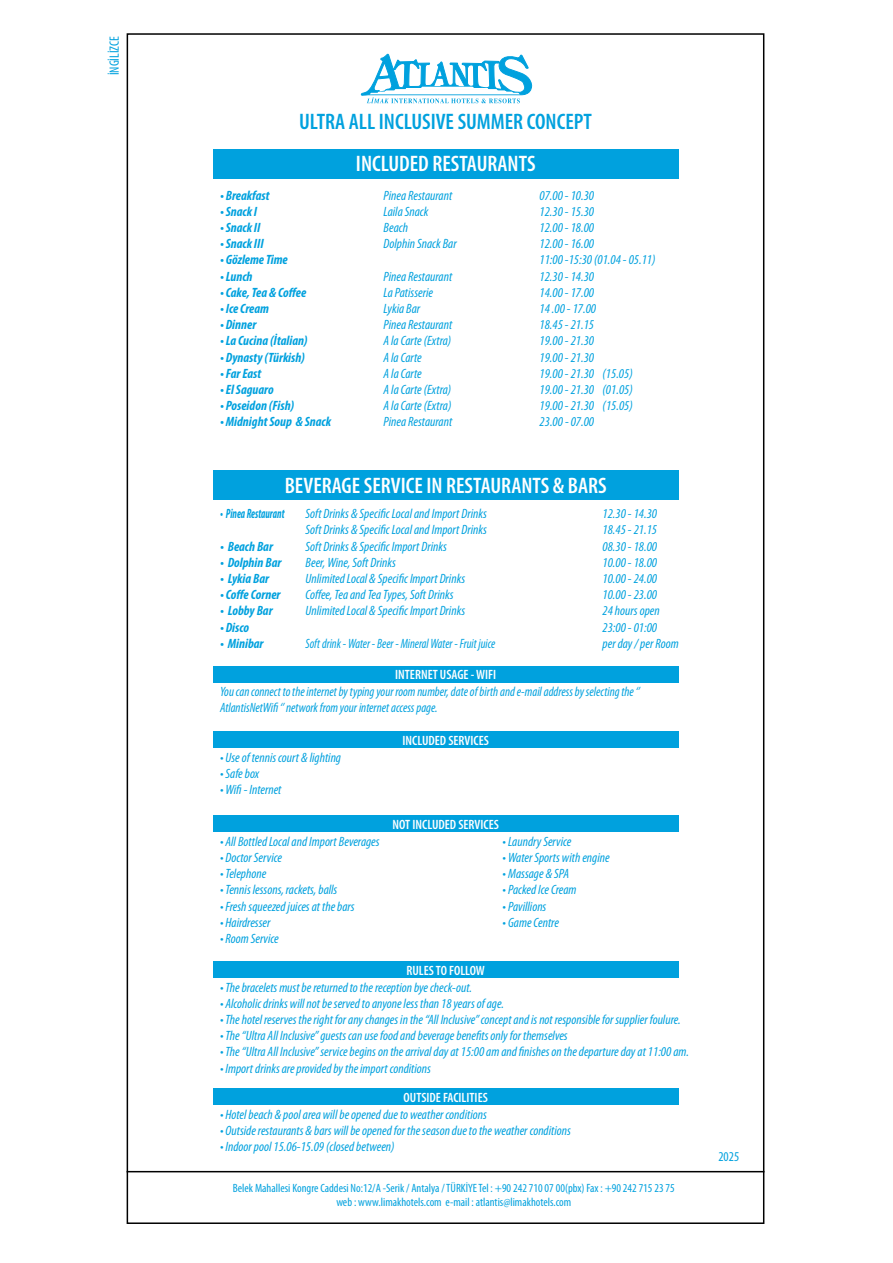
<style>
.page{position:relative;width:893px;height:1263px;background:#fff}
.page>*{position:absolute;margin:0;border:0;box-sizing:border-box;transform-origin:0 0}
.t1{font:600 condensed 22.5px "Myriad Pro";color:#fff}
.t2{font:600 condensed 22.5px "Myriad Pro";color:#00a1de}
.t3{font:italic condensed 13.5px "Myriad Pro";color:#00a1de}
.t4{font:italic 700 condensed 13.5px "Myriad Pro";color:#00a1de}
.t5{font:italic condensed 13.5px/16.2px "Myriad Pro";color:#00a1de;scale:.95 1}
.t6{font:600 condensed 13.5px "Myriad Pro";color:#fff}
.t7{font:italic condensed 13.5px "Myriad Pro";color:#00a1de;scale:.91 1}
.t8{font:italic 700 condensed 13.5px "Myriad Pro";color:#00a1de;scale:.75 1}
.t9{font:condensed 13.5px "Myriad Pro";color:#00a1de}
.t10{font:condensed 12px/14.4px "Myriad Pro";color:#00a1de;text-align:center}
</style>
<div class="page">
<div style="left:213px;top:666px;width:466px;height:16px;background:#00a1de"></div>
<div style="left:213px;top:961px;width:466px;height:17px;background:#00a1de"></div>
<div style="left:213px;top:1088px;width:466px;height:17px;background:#00a1de"></div>
<div style="left:213px;top:149px;width:466px;height:30px;background:#00a1de"></div>
<div style="left:213px;top:471px;width:466px;height:29px;background:#00a1de"></div>
<div style="left:213px;top:732px;width:466px;height:16px;background:#00a1de"></div>
<div style="left:213px;top:816px;width:466px;height:16px;background:#00a1de"></div>
<hr style="left:127px;top:1171px;width:637px;height:1px;background:#000">
<svg style="left:361px;top:53px;width:171px;height:51px"></svg>
<p class="t9" style="left:106px;top:75px;width:41px;rotate:-90deg">İNGİLİZCE</p>
<h1 class="t2" style="left:299px;top:107px;width:294px">ULTRA ALL INCLUSIVE SUMMER CONCEPT</h1>
<h1 class="t1" style="left:356px;top:150px;width:181px">INCLUDED RESTAURANTS</h1>
<p class="t4" style="left:220px;top:187px;width:51px">• Breakfast</p>
<p class="t3" style="left:384px;top:187px;width:70px">Pinea Restaurant</p>
<p class="t3" style="left:540px;top:187px;width:56px">07.00 - 10.30</p>
<p class="t4" style="left:220px;top:203px;width:39px">• Snack I</p>
<p class="t3" style="left:384px;top:203px;width:46px">Laila Snack</p>
<p class="t3" style="left:540px;top:203px;width:56px">12.30 - 15.30</p>
<p class="t4" style="left:220px;top:219px;width:42px">• Snack II</p>
<p class="t3" style="left:384px;top:219px;width:26px">Beach</p>
<p class="t3" style="left:540px;top:219px;width:56px">12.00 - 18.00</p>
<p class="t4" style="left:220px;top:235px;width:45px">• Snack III</p>
<p class="t3" style="left:384px;top:236px;width:75px">Dolphin Snack Bar</p>
<p class="t3" style="left:540px;top:236px;width:56px">12.00 - 16.00</p>
<p class="t4" style="left:220px;top:252px;width:69px">• Gözleme Time</p>
<p class="t3" style="left:539px;top:252px;width:117px">11:00 -15:30 (01.04 - 05.11)</p>
<p class="t4" style="left:220px;top:268px;width:34px">• Lunch</p>
<p class="t3" style="left:383px;top:268px;width:70px">Pinea Restaurant</p>
<p class="t3" style="left:539px;top:268px;width:56px">12.30 - 14.30</p>
<p class="t4" style="left:220px;top:284px;width:88px">• Cake, Tea &amp; Coffee</p>
<p class="t3" style="left:383px;top:284px;width:51px">La Patisserie</p>
<p class="t3" style="left:539px;top:284px;width:56px">14.00 - 17.00</p>
<p class="t4" style="left:220px;top:300px;width:51px">• Ice Cream</p>
<p class="t3" style="left:383px;top:300px;width:38px">Lykia Bar</p>
<p class="t3" style="left:539px;top:300px;width:58px">14 .00 - 17.00</p>
<p class="t4" style="left:220px;top:316px;width:38px">• Dinner</p>
<p class="t3" style="left:383px;top:317px;width:70px">Pinea Restaurant</p>
<p class="t3" style="left:539px;top:317px;width:56px">18.45 - 21.15</p>
<p class="t4" style="left:220px;top:333px;width:89px">• La Cucina (İtalian)</p>
<p class="t3" style="left:383px;top:333px;width:69px">A la Carte (Extra)</p>
<p class="t3" style="left:539px;top:333px;width:56px">19.00 - 21.30</p>
<p class="t4" style="left:220px;top:349px;width:86px">• Dynasty (Türkish)</p>
<p class="t3" style="left:383px;top:349px;width:40px">A la Carte</p>
<p class="t3" style="left:539px;top:349px;width:56px">19.00 - 21.30</p>
<p class="t4" style="left:220px;top:365px;width:43px">• Far East</p>
<p class="t3" style="left:384px;top:365px;width:40px">A la Carte</p>
<p class="t3" style="left:540px;top:365px;width:95px">19.00 - 21.30 (15.05)</p>
<p class="t4" style="left:220px;top:381px;width:55px">• El Saguaro</p>
<p class="t3" style="left:384px;top:381px;width:69px">A la Carte (Extra)</p>
<p class="t3" style="left:540px;top:381px;width:95px">19.00 - 21.30 (01.05)</p>
<p class="t4" style="left:220px;top:397px;width:76px">• Poseidon (Fish)</p>
<p class="t3" style="left:384px;top:398px;width:69px">A la Carte (Extra)</p>
<p class="t3" style="left:540px;top:398px;width:95px">19.00 - 21.30 (15.05)</p>
<p class="t4" style="left:220px;top:414px;width:112px">• Midnight Soup &amp; Snack</p>
<p class="t3" style="left:384px;top:414px;width:70px">Pinea Restaurant</p>
<p class="t3" style="left:540px;top:414px;width:56px">23.00 - 07.00</p>
<h1 class="t1" style="left:285px;top:472px;width:323px">BEVERAGE SERVICE IN RESTAURANTS &amp; BARS</h1>
<p class="t8" style="left:220px;top:505px;width:88px">• Pinea Restaurant</p>
<p class="t3" style="left:306px;top:506px;width:183px">Soft Drinks &amp; Specific Local and Import Drinks</p>
<p class="t3" style="left:603px;top:506px;width:56px">12.30 - 14.30</p>
<p class="t3" style="left:306px;top:522px;width:183px">Soft Drinks &amp; Specific Local and Import Drinks</p>
<p class="t3" style="left:603px;top:522px;width:56px">18.45 - 21.15</p>
<p class="t4" style="left:220px;top:538px;width:54px">• Beach Bar</p>
<p class="t3" style="left:306px;top:538px;width:143px">Soft Drinks &amp; Specific Import Drinks</p>
<p class="t3" style="left:603px;top:538px;width:56px">08.30 - 18.00</p>
<p class="t4" style="left:220px;top:554px;width:63px">• Dolphin Bar</p>
<p class="t3" style="left:306px;top:554px;width:92px">Beer, Wine, Soft Drinks</p>
<p class="t3" style="left:603px;top:554px;width:56px">10.00 - 18.00</p>
<p class="t4" style="left:220px;top:570px;width:51px">• Lykia Bar</p>
<p class="t3" style="left:306px;top:570px;width:161px">Unlimited Local &amp; Specific Import Drinks</p>
<p class="t3" style="left:603px;top:570px;width:56px">10.00 - 24.00</p>
<p class="t4" style="left:220px;top:586px;width:62px">• Coffe Corner</p>
<p class="t3" style="left:306px;top:587px;width:149px">Coffee, Tea and Tea Types, Soft Drinks</p>
<p class="t3" style="left:603px;top:587px;width:56px">10.00 - 23.00</p>
<p class="t4" style="left:220px;top:602px;width:54px">• Lobby Bar</p>
<p class="t3" style="left:306px;top:603px;width:161px">Unlimited Local &amp; Specific Import Drinks</p>
<p class="t3" style="left:603px;top:603px;width:59px">24 hours open</p>
<p class="t4" style="left:220px;top:619px;width:31px">• Disco</p>
<p class="t3" style="left:603px;top:619px;width:56px">23:00 - 01:00</p>
<p class="t4" style="left:220px;top:635px;width:45px">• Minibar</p>
<p class="t7" style="left:306px;top:635px;width:210px">Soft drink - Water - Beer - Mineral Water - Fruit juice</p>
<p class="t3" style="left:603px;top:635px;width:78px">per day / per Room</p>
<p class="t6" style="left:395px;top:666px;width:103px">INTERNET USAGE - WIFI</p>
<p class="t5" style="left:220px;top:683px;width:444px">You can connect to the internet by typing your room number, date of birth and e-mail address by selecting the ‘’<br>AtlantisNetWifi ‘’ network from your internet access page.</p>
<p class="t3" style="left:220px;top:749px;width:123px">• Use of tennis court &amp; lighting</p>
<p class="t3" style="left:220px;top:765px;width:41px">• Safe box</p>
<p class="t3" style="left:220px;top:782px;width:63px">• Wifi - Internet</p>
<p class="t3" style="left:220px;top:833px;width:161px">• All Bottled Local and Import Beverages</p>
<p class="t3" style="left:220px;top:849px;width:64px">• Doctor Service</p>
<p class="t3" style="left:220px;top:866px;width:48px">• Telephone</p>
<p class="t3" style="left:220px;top:882px;width:119px">• Tennis lessons, rackets, balls</p>
<p class="t3" style="left:220px;top:898px;width:136px">• Fresh squeezed juices at the bars</p>
<p class="t3" style="left:220px;top:914px;width:52px">• Hairdresser</p>
<p class="t3" style="left:220px;top:930px;width:60px">• Room Service</p>
<p class="t6" style="left:403px;top:732px;width:88px">INCLUDED SERVICES</p>
<p class="t6" style="left:393px;top:816px;width:108px">NOT INCLUDED SERVICES</p>
<p class="t3" style="left:503px;top:833px;width:70px">• Laundry Service</p>
<p class="t3" style="left:503px;top:849px;width:109px">• Water Sports with engine</p>
<p class="t3" style="left:503px;top:866px;width:68px">• Massage &amp; SPA</p>
<p class="t3" style="left:503px;top:882px;width:75px">• Packed Ice Cream</p>
<p class="t3" style="left:503px;top:898px;width:45px">• Pavillions</p>
<p class="t3" style="left:503px;top:914px;width:58px">• Game Centre</p>
<p class="t6" style="left:406px;top:962px;width:80px">RULES TO FOLLOW</p>
<p class="t3" style="left:220px;top:979px;width:254px">• The bracelets must be returned to the reception bye check-out.</p>
<p class="t3" style="left:220px;top:995px;width:285px">• Alcoholic drinks will not be served to anyone less than 18 years of age.</p>
<p class="t3" style="left:220px;top:1011px;width:462px">• The hotel reserves the right for any changes in the “All Inclusive” concept and is not responsible for supplier foulure.</p>
<p class="t3" style="left:220px;top:1028px;width:349px">• The “Ultra All Inclusive” guests can use food and beverage benefits only for themselves</p>
<p class="t3" style="left:220px;top:1044px;width:470px">• The “Ultra All Inclusive” service begins on the arrival day at 15:00 am and finishes on the departure day at 11:00 am.</p>
<p class="t3" style="left:220px;top:1060px;width:212px">• Import drinks are provided by the import conditions</p>
<p class="t6" style="left:404px;top:1089px;width:86px">OUTSIDE FACILITIES</p>
<p class="t3" style="left:220px;top:1106px;width:268px">• Hotel beach &amp; pool area will be opened due to weather conditions</p>
<p class="t3" style="left:220px;top:1122px;width:352px">• Outside restaurants &amp; bars will be opened for the season due to the weather conditions</p>
<p class="t3" style="left:220px;top:1138px;width:176px">• Indoor pool 15.06-15.09 (closed between)</p>
<p class="t10" style="left:233px;top:1180px;width:443px">Belek Mahallesi Kongre Caddesi No:12/A -Serik / Antalya / TÜRKİYE Tel : +90 242 710 07 00(pbx) Fax : +90 242 715 23 75 web : www.limakhotels.com e-mail : atlantis@limakhotels.com</p>
<p class="t9" style="left:718px;top:1148px;width:22px">2025</p>
</div>
